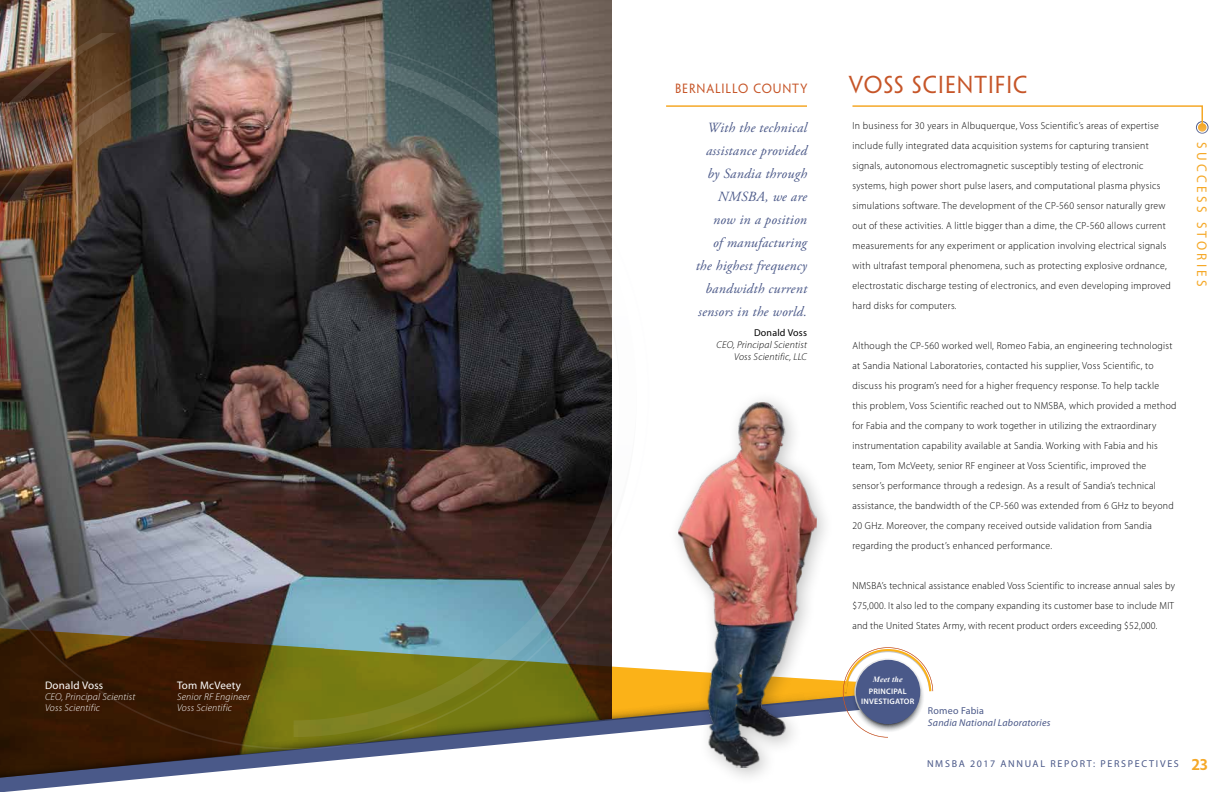
<style>
.page{position:relative;width:1224px;height:792px;background:#fff}
.page>*{position:absolute;margin:0;border:0;box-sizing:border-box;transform-origin:0 0}
.t1{font:22px "Penumbra Flare Std";letter-spacing:.05em;color:#c65528}
.t2{font:italic 14px/23px "Adobe Garamond Pro";letter-spacing:.02em;color:#4a5888;text-align:right}
.t3{font:14px "Myriad Pro";letter-spacing:.25em;color:#f5a827;scale:.95 1}
.t4{font:12px "Penumbra Flare Std";letter-spacing:.075em;color:#c65528}
.t5{font:11px "Myriad Pro";letter-spacing:.02em;color:#fff}
.t6{font:300 10.2px/20px "Myriad Pro";letter-spacing:.03em;color:#000;scale:.95 1}
.t7{font:italic 300 10px/11px "Myriad Pro";letter-spacing:.02em;color:#fff}
.t8{font:italic 300 10px/12px "Myriad Pro";letter-spacing:.02em;color:#000;text-align:right}
.t9{font:10px "Myriad Pro";letter-spacing:.17em;color:#4a5888}
.t10{font:italic 10px "Myriad Pro";letter-spacing:.02em;color:#4a5888}
.t11{font:10px "Myriad Pro";letter-spacing:.02em;color:#4a5888}
.t12{font:10px "Myriad Pro";letter-spacing:.02em;color:#000}
.t13{font:600 8px/10px "Myriad Pro";letter-spacing:.025em;color:#fff;text-align:center}
.t14{font:italic 700 8px "Times New Roman";letter-spacing:.02em;color:#fff}
.s1{font-family:"Penumbra Flare Std";font-weight:600;font-size:14px;color:#f5a827}
</style>
<div class="page">
<img style="left:0;top:0;width:612px;height:38px">
<svg style="left:0;top:709px;width:843px;height:83px"></svg>
<img style="left:0;top:38px;width:649px;height:712px">
<svg style="left:843px;top:647px;width:91px;height:91px"></svg>
<div style="left:856px;top:660px;width:65px;height:64px;background:#4a5989;border-radius:50%"></div>
<hr style="left:666px;top:105px;width:141px;height:2px;background:#f5a827">
<div style="left:1196px;top:121px;width:12px;height:13px;border:1px solid #4a5888;border-radius:50%"></div>
<svg style="left:852px;top:105px;width:352px;height:21px"></svg>
<svg style="left:1198px;top:123px;width:9px;height:9px"></svg>
<div style="left:667px;top:391px;width:168px;height:395px;background:#000;opacity:.25"></div>
<img style="left:673px;top:400px;width:146px;height:369px">
<p class="t5" style="left:45px;top:678px;width:60px">Donald Voss</p>
<p class="t7" style="left:45px;top:691px;width:92px">CEO, Principal Scientist<br>Voss Scientific</p>
<p class="t5" style="left:177px;top:678px;width:65px">Tom McVeety</p>
<p class="t7" style="left:177px;top:691px;width:75px">Senior RF Engineer<br>Voss Scientific</p>
<p class="t4" style="left:675px;top:82px;width:134px">BERNALILLO COUNTY</p>
<h1 class="t1" style="left:849px;top:72px;width:180px">VOSS SCIENTIFIC</h1>
<h2 class="t2" style="left:696px;top:116px;width:113px">With the technical assistance provided by Sandia through<br>NMSBA, we are now in a position<br>of manufacturing the highest frequency bandwidth current sensors in the world.</h2>
<p class="t12" style="left:754px;top:326px;width:54px">Donald Voss</p>
<p class="t8" style="left:717px;top:339px;width:92px">CEO, Principal Scientist<br>Voss Scientific, LLC</p>
<p class="t6" style="left:852px;top:116px;width:337px">In business for 30 years in Albuquerque, Voss Scientific’s areas of expertise include fully integrated data acquisition systems for capturing transient signals, autonomous electromagnetic susceptibly testing of electronic systems, high power short pulse lasers, and computational plasma physics simulations software. The development of the CP-560 sensor naturally grew out of these activities. A little bigger than a dime, the CP-560 allows current measurements for any experiment or application involving electrical signals with ultrafast temporal phenomena, such as protecting explosive ordnance, electrostatic discharge testing of electronics, and even developing improved hard disks for computers.</p>
<p class="t6" style="left:852px;top:336px;width:343px">Although the CP-560 worked well, Romeo Fabia, an engineering technologist at Sandia National Laboratories, contacted his supplier, Voss Scientific, to discuss his program’s need for a higher frequency response. To help tackle this problem, Voss Scientific reached out to NMSBA, which provided a method for Fabia and the company to work together in utilizing the extraordinary instrumentation capability available at Sandia. Working with Fabia and his team, Tom McVeety, senior RF engineer at Voss Scientific, improved the sensor’s performance through a redesign. As a result of Sandia’s technical assistance, the bandwidth of the CP-560 was extended from 6 GHz to beyond 20 GHz. Moreover, the company received outside validation from Sandia regarding the product’s enhanced performance.</p>
<p class="t6" style="left:852px;top:576px;width:341px;text-align:justify">NMSBA’s technical assistance enabled Voss Scientific to increase annual sales by $75,000. It also led to the company expanding its customer base to include MIT and the United States Army, with recent product orders exceeding $52,000.</p>
<p class="t14" style="left:873px;top:674px;width:31px">Meet the</p>
<p class="t13" style="left:861px;top:686px;width:55px">PRINCIPAL<br>INVESTIGATOR</p>
<p class="t11" style="left:928px;top:704px;width:57px">Romeo Fabia</p>
<p class="t10" style="left:928px;top:716px;width:124px">Sandia National Laboratories</p>
<h2 class="t3" style="left:1211px;top:142px;width:154px;rotate:90deg">SUCCESS STORIES</h2>
<p class="t9" style="left:927px;top:758px;width:282px">NMSBA 2017 ANNUAL REPORT: PERSPECTIVES <span class="s1">23</span></p>
</div>
